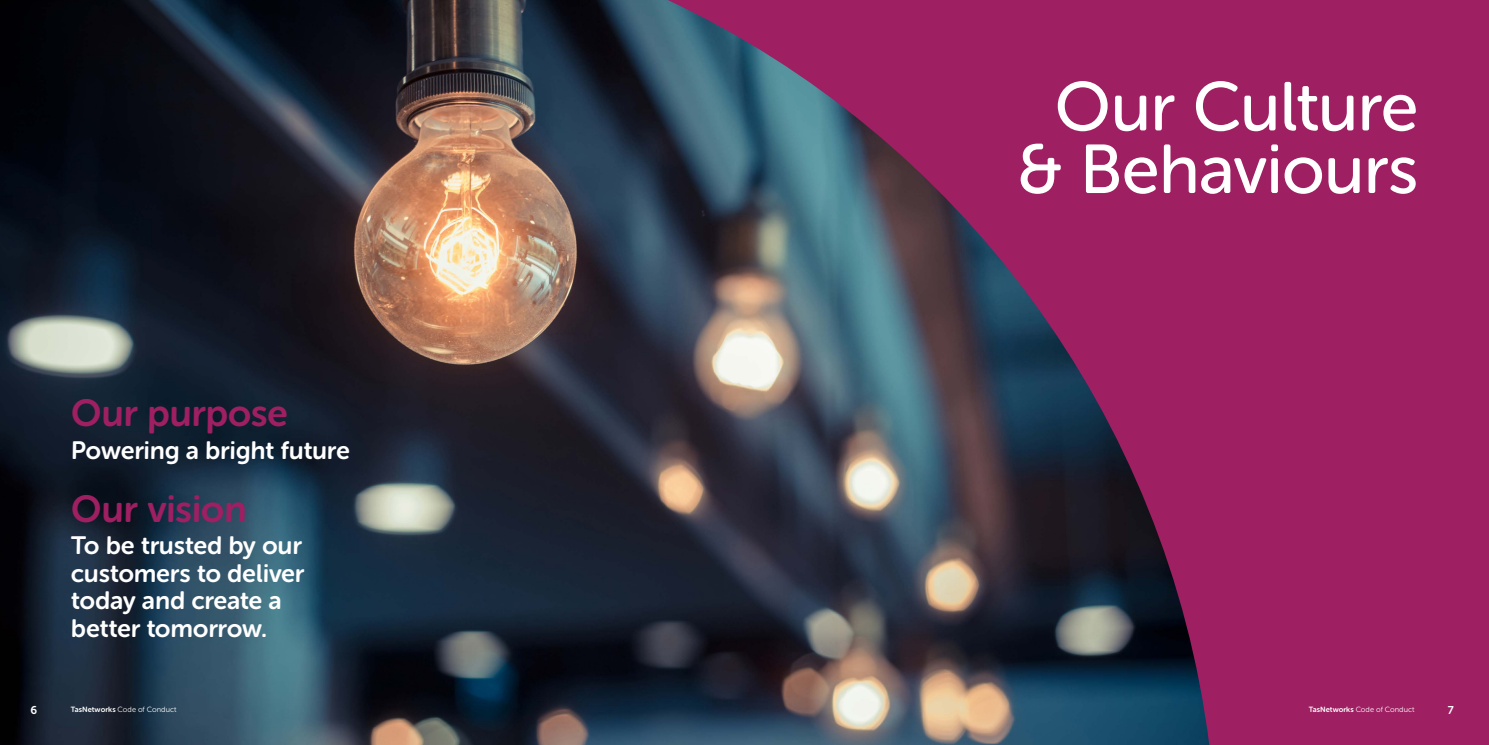
<style>
.page{position:relative;width:1489px;height:745px;background:#fff}
.page>*{position:absolute;margin:0;border:0;box-sizing:border-box;transform-origin:0 0}
.Heading{font:68.75px/62.5px "Museo Sans Rounded 500";letter-spacing:-.01em;color:#fff;text-align:center}
.Heading-2{font:37.5px "Museo Sans Rounded 700";color:#9e1f62}
.Table_heading{font:37.5px "Museo Sans Rounded 700";color:#9e1f62}
.Table_heading-2{font:25px/27.5px "Museo Sans Rounded 700";color:#fff}
.Heading-3{font:25px "Museo Sans Rounded 700";color:#fff}
.page_number{font:11.25px "Museo Sans Rounded 700";color:#fff}
.masterpage_text_RIGH{font:7.5px "Museo Sans Rounded 300";letter-spacing:.005em;color:#fff}
.s1{font-family:"Museo Sans Rounded 700"}
</style>
<div class="page">
<div style="left:0;top:0;width:1488px;height:744px;background:#9e1f62"></div>
<img style="left:0;top:0;width:1209px;height:744px">
<p class="Heading-2" style="left:71px;top:392px;width:219px">Our purpose</p>
<p class="Heading-3" style="left:71px;top:436px;width:281px">Powering a bright future</p>
<p class="Table_heading" style="left:71px;top:487px;width:178px">Our vision</p>
<p class="Table_heading-2" style="left:71px;top:531px;width:235px">To be trusted by our customers to deliver today and create a better tomorrow.</p>
<p class="Heading" style="left:1017px;top:76px;width:402px">Our Culture &amp; Behaviours</p>
<p class="page_number" style="left:30px;top:703px;width:8px">6</p>
<p class="masterpage_text_RIGH" style="left:71px;top:704px;width:107px"><span class="s1">TasNetworks</span> Code of Conduct</p>
<p class="masterpage_text_RIGH" style="left:1308px;top:704px;width:107px"><span class="s1">TasNetworks</span> Code of Conduct</p>
<p class="page_number" style="left:1447px;top:703px;width:7px">7</p>
</div>
